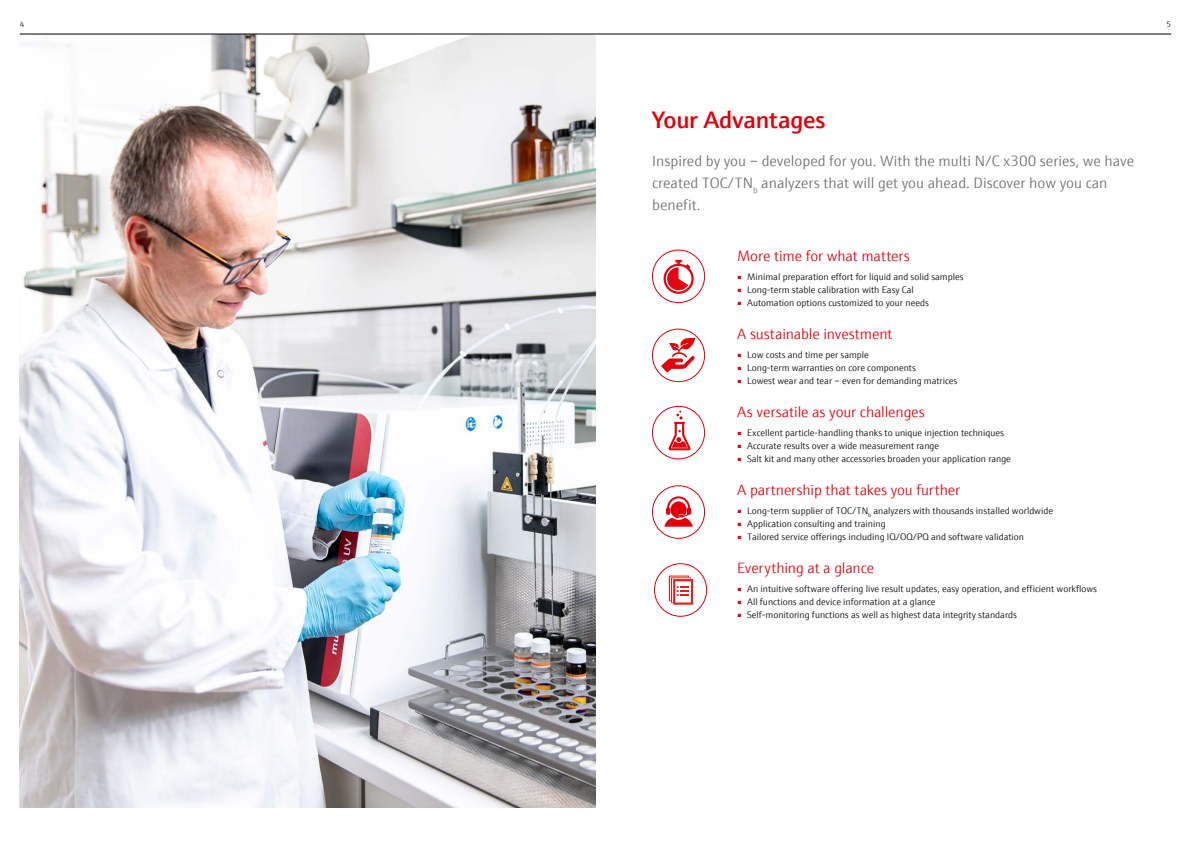
<style>
.page{position:relative;width:1191px;height:842px;background:#fff}
.page>*{position:absolute;margin:0;border:0;box-sizing:border-box;transform-origin:0 0}
.t1{font:600 24px "E+H Sans";letter-spacing:-.01em;color:#e3000b}
.t2{font:300 15px/21.6px "E+H Sans";color:#6e6e6e}
.t3{font:300 15px "E+H Sans";letter-spacing:-.01em;color:#e3000b}
.t4{font:300 9.5px "E+H Sans";color:#000}
.t5{font:300 8px "E+H Sans";color:#000}
</style>
<div class="page">
<img style="left:20px;top:35px;width:575px;height:772px">
<div style="left:652px;top:250px;width:53px;height:53px;border:1px solid #e3000b;border-radius:50%"></div>
<svg style="left:663px;top:260px;width:30px;height:34px"></svg>
<div style="left:652px;top:329px;width:53px;height:53px;border:1px solid #e3000b;border-radius:50%"></div>
<svg style="left:661px;top:338px;width:33px;height:34px"></svg>
<div style="left:654px;top:563px;width:53px;height:53px;border:1px solid #e3000b;border-radius:50%"></div>
<svg style="left:668px;top:575px;width:25px;height:30px"></svg>
<div style="left:652px;top:485px;width:53px;height:53px;border:1px solid #e3000b;border-radius:50%"></div>
<svg style="left:664px;top:496px;width:29px;height:31px"></svg>
<div style="left:652px;top:406px;width:53px;height:53px;border:1px solid #e3000b;border-radius:50%"></div>
<svg style="left:668px;top:411px;width:23px;height:39px"></svg>
<hr style="left:595px;top:34px;width:576px;height:1px;background:#000">
<hr style="left:20px;top:34px;width:575px;height:1px;background:#000">
<p class="t5" style="left:20px;top:18px;width:6px">4</p>
<p class="t5" style="left:1166px;top:18px;width:6px">5</p>
<h1 class="t1" style="left:652px;top:101px;width:175px">Your Advantages</h1>
<h2 class="t2" style="left:652px;top:149px;width:483px">Inspired by you ‒ developed for you. With the multi N/C x300 series, we have created TOC/TN<sub>b</sub> analyzers that will get you ahead. Discover how you can benefit.</h2>
<h2 class="t3" style="left:737px;top:245px;width:174px">More time for what matters</h2>
<p class="t4" style="left:737px;top:270px;width:228px"><sup>■</sup> Minimal preparation effort for liquid and solid samples</p>
<p class="t4" style="left:737px;top:283px;width:178px"><sup>■</sup> Long-term stable calibration with Easy Cal</p>
<p class="t4" style="left:737px;top:296px;width:193px"><sup>■</sup> Automation options customized to your needs</p>
<h2 class="t3" style="left:737px;top:323px;width:157px">A sustainable investment</h2>
<p class="t4" style="left:737px;top:348px;width:133px"><sup>■</sup> Low costs and time per sample</p>
<p class="t4" style="left:737px;top:361px;width:180px"><sup>■</sup> Long-term warranties on core components</p>
<p class="t4" style="left:737px;top:374px;width:222px"><sup>■</sup> Lowest wear and tear – even for demanding matrices</p>
<h2 class="t3" style="left:737px;top:401px;width:189px">As versatile as your challenges</h2>
<p class="t4" style="left:737px;top:426px;width:268px"><sup>■</sup> Excellent particle-handling thanks to unique injection techniques</p>
<p class="t4" style="left:737px;top:439px;width:203px"><sup>■</sup> Accurate results over a wide measurement range</p>
<p class="t4" style="left:737px;top:452px;width:275px"><sup>■</sup> Salt kit and many other accessories broaden your application range</p>
<h2 class="t3" style="left:737px;top:479px;width:224px">A partnership that takes you further</h2>
<p class="t4" style="left:737px;top:504px;width:317px"><sup>■</sup> Long-term supplier of TOC/TN<sub>b</sub> analyzers with thousands installed worldwide</p>
<p class="t4" style="left:737px;top:517px;width:150px"><sup>■</sup> Application consulting and training</p>
<p class="t4" style="left:737px;top:530px;width:288px"><sup>■</sup> Tailored service offerings including IQ/OQ/PQ and software validation</p>
<h2 class="t3" style="left:737px;top:557px;width:138px">Everything at a glance</h2>
<p class="t4" style="left:737px;top:582px;width:361px"><sup>■</sup> An intuitive software offering live result updates, easy operation, and efficient workflows</p>
<p class="t4" style="left:737px;top:595px;width:200px"><sup>■</sup> All functions and device information at a glance</p>
<p class="t4" style="left:737px;top:608px;width:281px"><sup>■</sup> Self-monitoring functions as well as highest data integrity standards</p>
</div>
